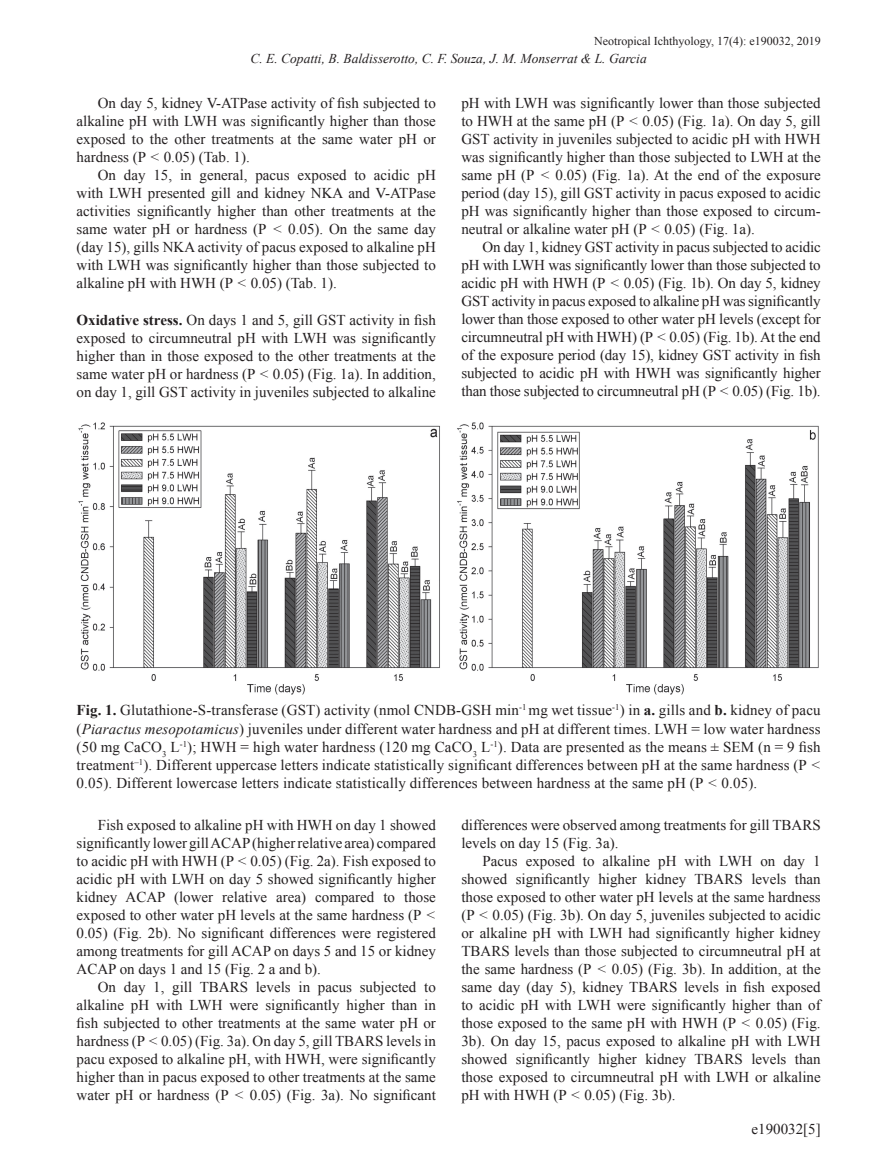
<style>
.page{position:relative;width:893px;height:1170px;background:#fff}
.page>*{position:absolute;margin:0;border:0;box-sizing:border-box;transform-origin:0 0}
.t1{font:15px/18px "Times New Roman";color:#231f20;text-align:justify}
.t2{font:italic 13.5px "Times New Roman";color:#231f20}
.t3{font:12px "Times New Roman";color:#231f20}
.s1{font-style:italic}
.s2{font-weight:700}
</style>
<div class="page">
<img style="left:78px;top:422px;width:741px;height:273px">
<p class="t3" style="left:594px;top:33px;width:228px">Neotropical Ichthyology, 17(4): e190032, 2019</p>
<p class="t2" style="left:250px;top:49px;width:398px">C. E. Copatti, B. Baldisserotto, C. F. Souza, J. M. Monserrat &amp; L. Garcia</p>
<p class="t1" style="left:77px;top:94px;width:361px;text-indent:21px">On day 5, kidney V-ATPase activity of fish subjected to alkaline pH with LWH was significantly higher than those exposed to the other treatments at the same water pH or hardness (P <span class="s1">&lt;</span> 0.05) (Tab. 1).</p>
<p class="t1" style="left:77px;top:166px;width:361px;text-indent:21px">On day 15, in general, pacus exposed to acidic pH with LWH presented gill and kidney NKA and V-ATPase activities significantly higher than other treatments at the same water pH or hardness (P <span class="s1">&lt;</span> 0.05). On the same day (day 15), gills NKA activity of pacus exposed to alkaline pH with LWH was significantly higher than those subjected to alkaline pH with HWH (P <span class="s1">&lt;</span> 0.05) (Tab. 1).</p>
<p class="t1" style="left:77px;top:310px;width:361px"><span class="s2">Oxidative stress.</span> On days 1 and 5, gill GST activity in fish exposed to circumneutral pH with LWH was significantly higher than in those exposed to the other treatments at the same water pH or hardness (P <span class="s1">&lt;</span> 0.05) (Fig. 1a). In addition, on day 1, gill GST activity in juveniles subjected to alkaline</p>
<p class="t1" style="left:461px;top:94px;width:361px">pH with LWH was significantly lower than those subjected to HWH at the same pH (P <span class="s1">&lt;</span> 0.05) (Fig. 1a). On day 5, gill GST activity in juveniles subjected to acidic pH with HWH was significantly higher than those subjected to LWH at the same pH (P <span class="s1">&lt;</span> 0.05) (Fig. 1a). At the end of the exposure period (day 15), gill GST activity in pacus exposed to acidic pH was significantly higher than those exposed to circum&shy;neutral or alkaline water pH (P <span class="s1">&lt;</span> 0.05) (Fig. 1a).</p>
<p class="t1" style="left:461px;top:238px;width:361px;text-indent:21px">On day 1, kidney GST activity in pacus subjected to acidic pH with LWH was significantly lower than those subjected to acidic pH with HWH (P <span class="s1">&lt;</span> 0.05) (Fig. 1b). On day 5, kidney GST activity in pacus exposed to alkaline pH was significantly lower than those exposed to other water pH levels (except for circumneutral pH with HWH) (P <span class="s1">&lt;</span> 0.05) (Fig. 1b). At the end of the exposure period (day 15), kidney GST activity in fish subjected to acidic pH with HWH was significantly higher than those subjected to circumneutral pH (P <span class="s1">&lt;</span> 0.05) (Fig. 1b).</p>
<p class="t1" style="left:77px;top:701px;width:746px"><span class="s2">Fig. 1.</span> Glutathione-S-transferase (GST) activity (nmol CNDB-GSH min<sup>-1</sup> mg wet tissue<sup>-1</sup>) in <span class="s2">a.</span> gills and <span class="s2">b.</span> kidney of pacu (<span class="s1">Piaractus mesopotamicus</span>) juveniles under different water hardness and pH at different times. LWH = low water hardness (50 mg CaCO<sub>3</sub> L<sup>-1</sup>); HWH = high water hardness (120 mg CaCO<sub>3</sub> L<sup>-1</sup>). Data are presented as the means ± SEM (n = 9 fish treatment<sup>–1</sup>). Different uppercase letters indicate statistically significant differences between pH at the same hardness (P <span class="s1">&lt; </span>0.05). Different lowercase letters indicate statistically differences between hardness at the same pH (P <span class="s1">&lt;</span> 0.05).</p>
<p class="t1" style="left:77px;top:815px;width:361px;text-indent:21px">Fish exposed to alkaline pH with HWH on day 1 showed significantly lower gill ACAP (higher relative area) compared to acidic pH with HWH (P <span class="s1">&lt;</span> 0.05) (Fig. 2a). Fish exposed to acidic pH with LWH on day 5 showed significantly higher kidney ACAP (lower relative area) compared to those exposed to other water pH levels at the same hardness (P <span class="s1">&lt; </span>0.05) (Fig. 2b). No significant differences were registered among treatments for gill ACAP on days 5 and 15 or kidney ACAP on days 1 and 15 (Fig. 2 a and b).</p>
<p class="t1" style="left:77px;top:977px;width:361px;text-indent:21px">On day 1, gill TBARS levels in pacus subjected to alkaline pH with LWH were significantly higher than in fish subjected to other treatments at the same water pH or hardness (P <span class="s1">&lt;</span> 0.05) (Fig. 3a). On day 5, gill TBARS levels in pacu exposed to alkaline pH, with HWH, were significantly higher than in pacus exposed to other treatments at the same water pH or hardness (P <span class="s1">&lt;</span> 0.05) (Fig. 3a). No significant</p>
<p class="t1" style="left:461px;top:815px;width:361px">differences were observed among treatments for gill TBARS levels on day 15 (Fig. 3a).</p>
<p class="t1" style="left:461px;top:851px;width:361px;text-indent:21px">Pacus exposed to alkaline pH with LWH on day 1 showed significantly higher kidney TBARS levels than those exposed to other water pH levels at the same hardness (P <span class="s1">&lt;</span> 0.05) (Fig. 3b). On day 5, juveniles subjected to acidic or alkaline pH with LWH had significantly higher kidney TBARS levels than those subjected to circumneutral pH at the same hardness (P <span class="s1">&lt;</span> 0.05) (Fig. 3b). In addition, at the same day (day 5), kidney TBARS levels in fish exposed to acidic pH with LWH were significantly higher than of those exposed to the same pH with HWH (P <span class="s1">&lt;</span> 0.05) (Fig.<br>3b). On day 15, pacus exposed to alkaline pH with LWH showed significantly higher kidney TBARS levels than those exposed to circumneutral pH with LWH or alkaline pH with HWH (P <span class="s1">&lt;</span> 0.05) (Fig. 3b).</p>
<p class="t1" style="left:751px;top:1119px;width:71px">e190032[5]</p>
</div>
